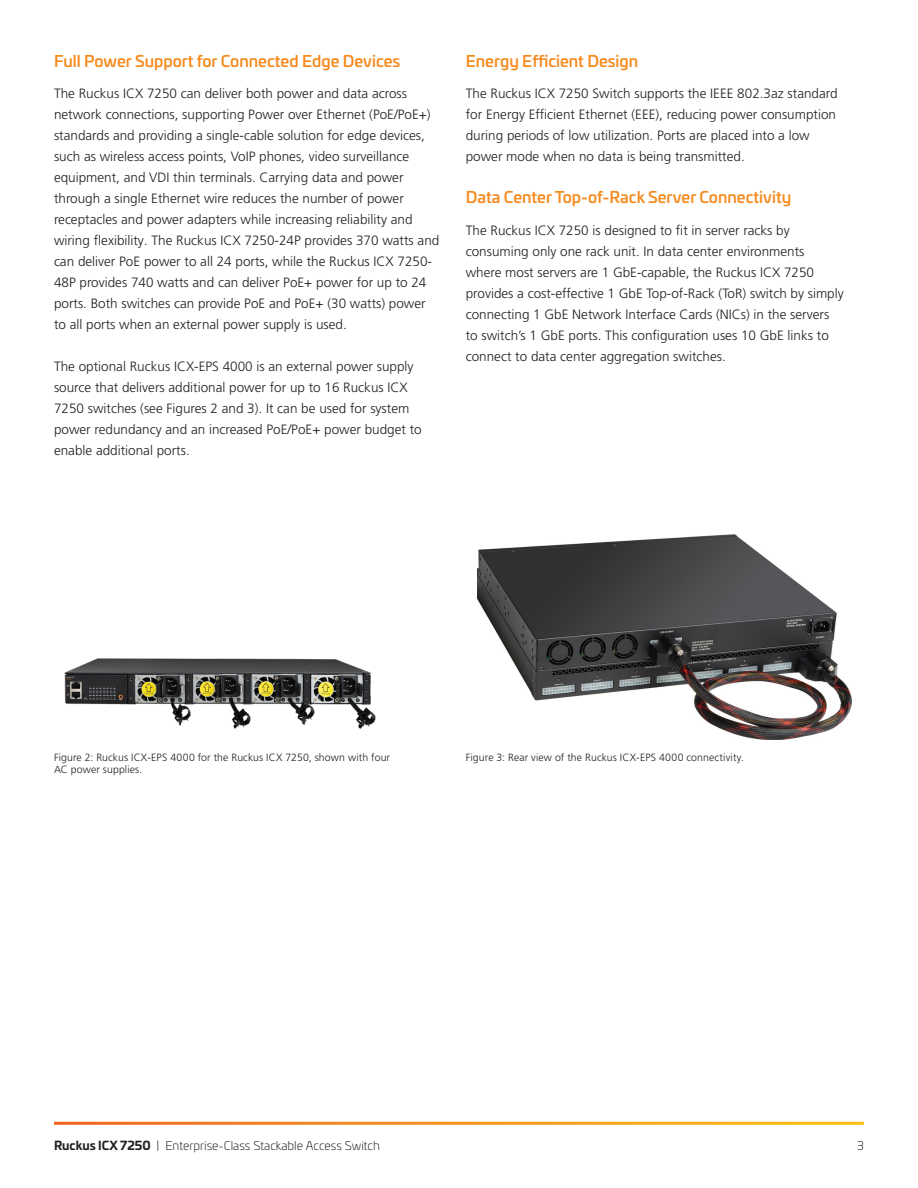
<style>
.page{position:relative;width:918px;height:1188px;background:#fff}
.page>*{position:absolute;margin:0;border:0;box-sizing:border-box;transform-origin:0 0}
.Subhead_10_5pt_upper{font:500 15.75px "Univia Pro";color:#f68b1f}
.Body_text_9pt{font:300 13.5px/21px "Frutiger LT Pro";color:#231f20}
.t1{font:300 12px "Univia Pro";color:#231f20}
.Figure_caption-small{font:300 10.5px/12.8px "Frutiger LT Pro";letter-spacing:.01em;color:#231f20}
.s1{font-weight:700}
</style>
<div class="page">
<img style="left:477px;top:534px;width:374px;height:206px">
<img style="left:64px;top:658px;width:312px;height:71px">
<p class="Subhead_10_5pt_upper" style="left:54px;top:49px;width:348px">Full Power Support for Connected Edge Devices</p>
<p class="Body_text_9pt" style="left:54px;top:83px;width:387px">The Ruckus ICX 7250 can deliver both power and data across network connections, supporting Power over Ethernet (PoE/PoE+) standards and providing a single-cable solution for edge devices, such as wireless access points, VoIP phones, video surveillance equipment, and VDI thin terminals. Carrying data and power through a single Ethernet wire reduces the number of power receptacles and power adapters while increasing reliability and wiring flexibility. The Ruckus ICX 7250-24P provides 370 watts and can deliver PoE power to all 24 ports, while the Ruckus ICX 7250- 48P provides 740 watts and can deliver PoE+ power for up to 24 ports. Both switches can provide PoE and PoE+ (30 watts) power to all ports when an external power supply is used.</p>
<p class="Body_text_9pt" style="left:54px;top:356px;width:369px">The optional Ruckus ICX-EPS 4000 is an external power supply source that delivers additional power for up to 16 Ruckus ICX 7250 switches (see Figures 2 and 3). It can be used for system power redundancy and an increased PoE/PoE+ power budget to enable additional ports.</p>
<p class="Subhead_10_5pt_upper" style="left:466px;top:49px;width:174px">Energy Efficient Design</p>
<p class="Body_text_9pt" style="left:466px;top:83px;width:373px">The Ruckus ICX 7250 Switch supports the IEEE 802.3az standard for Energy Efficient Ethernet (EEE), reducing power consumption during periods of low utilization. Ports are placed into a low power mode when no data is being transmitted.</p>
<p class="Subhead_10_5pt_upper" style="left:466px;top:185px;width:327px">Data Center Top-of-Rack Server Connectivity</p>
<p class="Body_text_9pt" style="left:466px;top:220px;width:380px">The Ruckus ICX 7250 is designed to fit in server racks by consuming only one rack unit. In data center environments<br>where most servers are 1 GbE-capable, the Ruckus ICX 7250 provides a cost-effective 1 GbE Top-of-Rack (ToR) switch by simply connecting 1 GbE Network Interface Cards (NICs) in the servers to switch’s 1 GbE ports. This configuration uses 10 GbE links to connect to data center aggregation switches.</p>
<p class="Figure_caption-small" style="left:54px;top:751px;width:338px">Figure 2: Ruckus ICX-EPS 4000 for the Ruckus ICX 7250, shown with four<br>AC power supplies.</p>
<p class="Figure_caption-small" style="left:466px;top:751px;width:280px">Figure 3: Rear view of the Ruckus ICX-EPS 4000 connectivity.</p>
<p class="t1" style="left:54px;top:1138px;width:328px"><span class="s1">Ruckus ICX 7250</span> | Enterprise-Class Stackable Access Switch</p>
<p class="t1" style="left:857px;top:1138px;width:8px">3</p>
</div>
